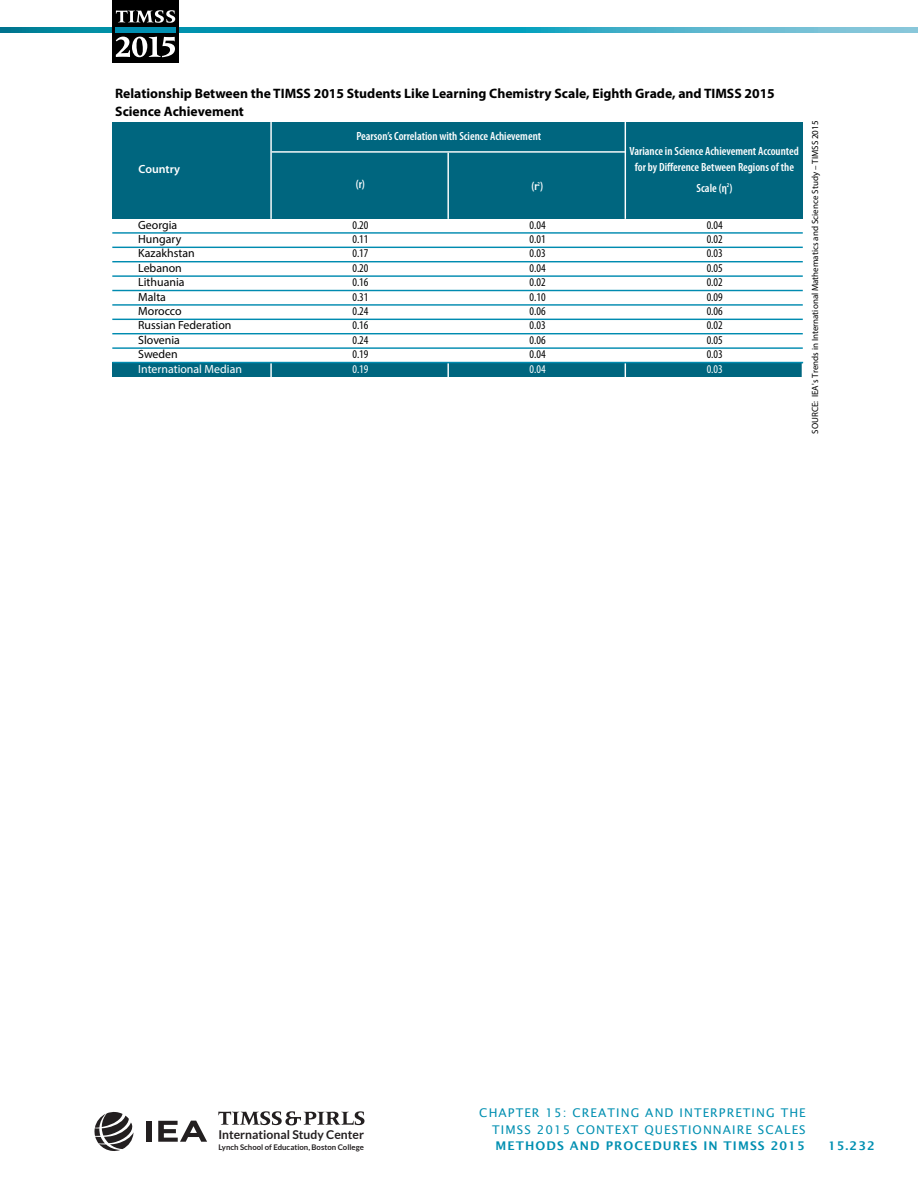
<style>
.page{position:relative;width:918px;height:1188px;background:#fff}
.page>*{position:absolute;margin:0;border:0;box-sizing:border-box;transform-origin:0 0}
.t1{font:700 13.65px/17.7px "Myriad Pro";color:#000}
.t2{font:700 12.15px "Lato";color:#231f20}
.t3{font:12px/16.5px "Lucida Sans";letter-spacing:.09em;color:#008fb1;text-align:right}
.t4{font:600 12px "Lucida Sans";letter-spacing:.09em;color:#008fb1}
.t5{font:600 condensed 11.85px/16.2px "Myriad Pro";color:#fff;text-align:center}
.t6{font:condensed 11.85px/14.4px "Myriad Pro";color:#000;text-align:justify}
.t7{font:11.85px/14.4px "Myriad Pro";color:#000}
.t8{font:600 11.85px "Myriad Pro";color:#fff}
.t9{font:condensed 11.85px "Myriad Pro";color:#fff}
.t10{font:9px "Myriad Pro";color:#000}
.t11{font:700 7.8px "Lato";color:#231f20}
.s1{color:#fff}
</style>
<div class="page">
<svg style="left:0;top:27px;width:918px;height:6px;background:#29a2bc"></svg>
<div style="left:112px;top:0;width:67px;height:63px;background:#000"></div>
<svg style="left:116px;top:10px;width:59px;height:13px"></svg>
<svg style="left:116px;top:37px;width:59px;height:20px"></svg>
<div style="left:115px;top:27px;width:61px;height:6px;background:#008fb1"></div>
<svg style="left:94px;top:1112px;width:40px;height:39px"></svg>
<div style="left:146px;top:1121px;width:6px;height:21px;background:#231f20"></div>
<svg style="left:158px;top:1121px;width:49px;height:21px"></svg>
<svg style="left:218px;top:1111px;width:146px;height:14px"></svg>
<div style="left:112px;top:122px;width:691px;height:97px;background:#00667f"></div>
<div style="left:112px;top:363px;width:691px;height:14px;background:#00667f"></div>
<hr style="left:270px;top:122px;width:2px;height:97px;background:#fff">
<hr style="left:447px;top:153px;width:2px;height:66px;background:#fff">
<hr style="left:625px;top:122px;width:1px;height:97px;background:#fff">
<svg style="left:270px;top:246px;width:2px;height:131px"></svg>
<svg style="left:625px;top:363px;width:1px;height:14px"></svg>
<svg style="left:447px;top:363px;width:2px;height:14px"></svg>
<svg style="left:802px;top:363px;width:1px;height:14px"></svg>
<hr style="left:272px;top:151px;width:354px;height:2px;background:#fff">
<hr style="left:112px;top:232px;width:691px;height:2px;background:#008bb0">
<hr style="left:112px;top:247px;width:691px;height:1px;background:#008bb0">
<hr style="left:112px;top:261px;width:691px;height:1px;background:#008bb0">
<hr style="left:112px;top:275px;width:691px;height:2px;background:#008bb0">
<hr style="left:112px;top:290px;width:691px;height:1px;background:#008bb0">
<hr style="left:112px;top:304px;width:691px;height:2px;background:#008bb0">
<hr style="left:112px;top:319px;width:691px;height:1px;background:#008bb0">
<hr style="left:112px;top:333px;width:691px;height:1px;background:#008bb0">
<hr style="left:112px;top:347px;width:691px;height:2px;background:#008bb0">
<hr style="left:112px;top:362px;width:691px;height:1px;background:#008bb0">
<p class="t1" style="left:115px;top:84px;width:661px">Relationship Between the TIMSS 2015 Students Like Learning Chemistry Scale, Eighth Grade, and TIMSS 2015<br>Science Achievement</p>
<p class="t8" style="left:139px;top:163px;width:43px">Country</p>
<p class="t7" style="left:138px;top:217px;width:105px">Georgia<br>Hungary<br>Kazakhstan<br>Lebanon<br>Lithuania<br>Malta<br>Morocco<br>Russian Federation<br>Slovenia<br>Sweden<br><span class="s1">International Median</span></p>
<p class="t5" style="left:356px;top:128px;width:186px">Pearson’s Correlation with Science Achievement</p>
<p class="t5" style="left:356px;top:176px;width:11px">(r)</p>
<p class="t5" style="left:531px;top:179px;width:13px">(r<sup>2</sup>)</p>
<p class="t5" style="left:630px;top:143px;width:171px">Variance in Science Achievement Accounted for by Difference Between Regions of the</p>
<p class="t5" style="left:697px;top:180px;width:37px">Scale (η<sup>2</sup>)</p>
<p class="t6" style="left:352px;top:217px;width:18px">0.20<br>0.11<br>0.17<br>0.20<br>0.16</p>
<p class="t6" style="left:530px;top:217px;width:18px">0.04<br>0.01<br>0.03<br>0.04<br>0.02<br>0.10</p>
<p class="t6" style="left:707px;top:217px;width:18px">0.04<br>0.02<br>0.03<br>0.05<br>0.02<br>0.09</p>
<p class="t6" style="left:352px;top:289px;width:18px">0.31</p>
<p class="t6" style="left:352px;top:304px;width:18px">0.24<br>0.16<br>0.24</p>
<p class="t6" style="left:707px;top:304px;width:18px">0.06</p>
<p class="t6" style="left:352px;top:347px;width:18px">0.19</p>
<p class="t6" style="left:530px;top:304px;width:18px">0.06</p>
<p class="t6" style="left:530px;top:318px;width:18px">0.03<br>0.06<br>0.04<br><span class="s1">0.04</span></p>
<p class="t6" style="left:707px;top:318px;width:18px">0.02</p>
<p class="t6" style="left:707px;top:333px;width:18px">0.05</p>
<p class="t6" style="left:707px;top:347px;width:18px">0.03<br><span class="s1">0.03</span></p>
<p class="t9" style="left:352px;top:362px;width:18px">0.19</p>
<p class="t10" style="left:809px;top:434px;width:315px;rotate:-90deg">SOURCE: IEA's Trends in International Mathematics and Science Study – TIMSS 2015</p>
<p class="t2" style="left:218px;top:1128px;width:147px">International Study Center</p>
<p class="t11" style="left:218px;top:1143px;width:147px">Lynch School of Education, Boston College</p>
<p class="t3" style="left:479px;top:1105px;width:328px">CHAPTER 15: CREATING AND INTERPRETING THE<br>TIMSS 2015 CONTEXT QUESTIONNAIRE SCALES</p>
<p class="t4" style="left:496px;top:1139px;width:311px">METHODS AND PROCEDURES IN TIMSS 2015</p>
<p class="t4" style="left:828px;top:1139px;width:48px">15.232</p>
</div>
